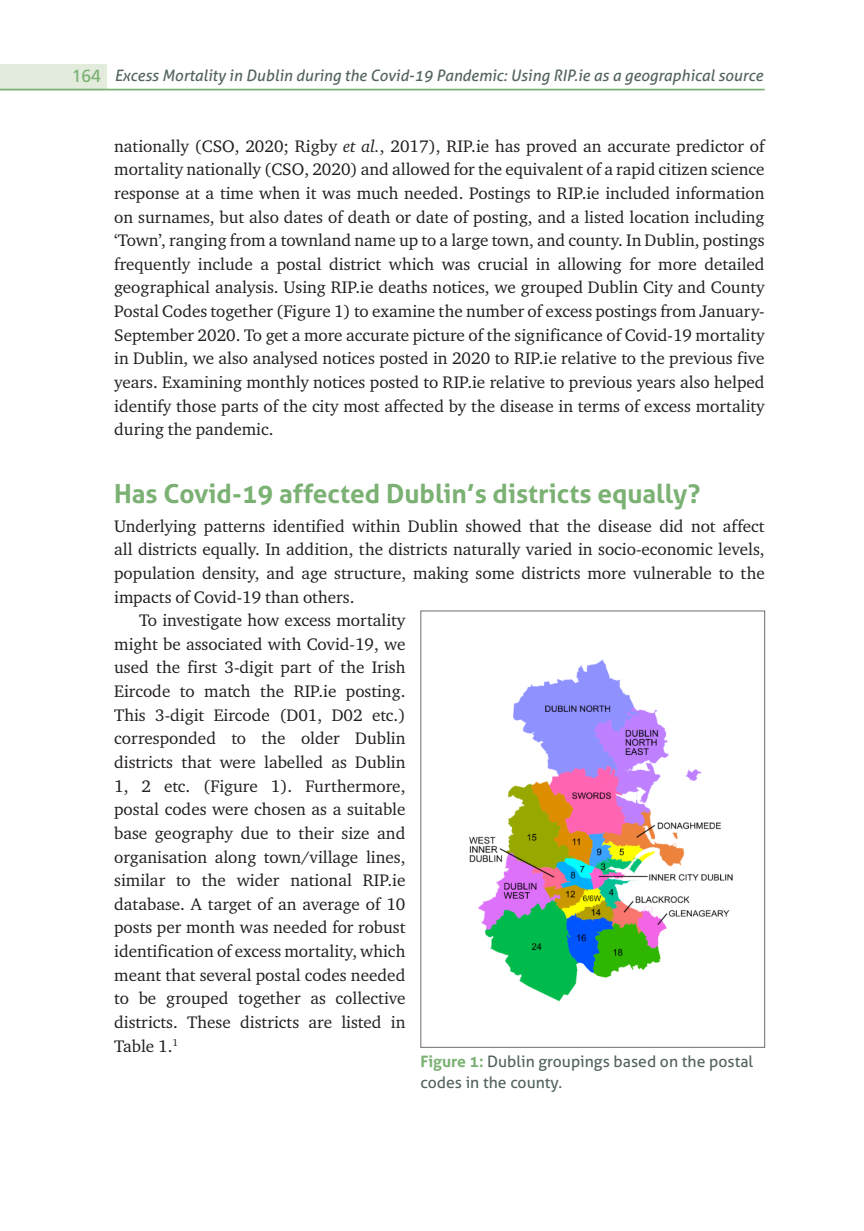
<style>
.page{position:relative;width:864px;height:1231px;background:#fff}
.page>*{position:absolute;margin:0;border:0;box-sizing:border-box;transform-origin:0 0}
.Heading_2{font:700 26.25px "Aller";color:#7bb173}
.t1{font:17.15px/23.6px "Charter ITC Std";color:#231f20;text-align:justify}
.t2{font:italic 15.75px "Aller";color:#53645b}
.FIGURE_REF{font:15.75px/21px "Aller";color:#53645b}
.s1{font-family:"Frutiger";font-style:normal;font-size:17.5px;color:#7bb173}
.s2{font-style:italic}
.s3{font-weight:700;color:#7bb173}
</style>
<div class="page">
<div style="left:0;top:64px;width:107px;height:26px;background:#e2ebdc"></div>
<hr style="left:0;top:89px;width:764px;height:1px;background:#7bb173">
<img style="left:469px;top:659px;width:264px;height:343px">
<p class="t2" style="left:72px;top:66px;width:692px"><span class="s1">164</span> Excess Mortality in Dublin during the Covid-19 Pandemic: Using RIP.ie as a geographical source</p>
<p class="t1" style="left:114px;top:134px;width:651px">nationally (CSO, 2020; Rigby <span class="s2">et al.</span>, 2017), RIP.ie has proved an accurate predictor of mortality nationally (CSO, 2020) and allowed for the equivalent of a rapid citizen science response at a time when it was much needed. Postings to RIP.ie included information on surnames, but also dates of death or date of posting, and a listed location including ‘Town’, ranging from a townland name up to a large town, and county. In Dublin, postings frequently include a postal district which was crucial in allowing for more detailed geographical analysis. Using RIP.ie deaths notices, we grouped Dublin City and County Postal Codes together (Figure 1) to examine the number of excess postings from January-September 2020. To get a more accurate picture of the significance of Covid-19 mortality in Dublin, we also analysed notices posted in 2020 to RIP.ie relative to the previous five years. Examining monthly notices posted to RIP.ie relative to previous years also helped identify those parts of the city most affected by the disease in terms of excess mortality during the pandemic.</p>
<p class="Heading_2" style="left:114px;top:477px;width:587px">Has Covid-19 affected Dublin’s districts equally?</p>
<p class="t1" style="left:114px;top:513px;width:651px">Underlying patterns identified within Dublin showed that the disease did not affect all districts equally. In addition, the districts naturally varied in socio-economic levels, population density, and age structure, making some districts more vulnerable to the impacts of Covid-19 than others.</p>
<p class="t1" style="left:114px;top:608px;width:293px;text-indent:25px">To investigate how excess mortality might be associated with Covid-19, we used the first 3-digit part of the Irish Eircode to match the RIP.ie posting.<br>This 3-digit Eircode (D01, D02 etc.) corresponded to the older Dublin districts that were labelled as Dublin 1, 2 etc. (Figure 1). Furthermore, postal codes were chosen as a suitable base geography due to their size and organisation along town/village lines, similar to the wider national RIP.ie database. A target of an average of 10 posts per month was needed for robust identification of excess mortality, which meant that several postal codes needed to be grouped together as collective districts. These districts are listed in Table 1.<sup>1</sup></p>
<p class="FIGURE_REF" style="left:420px;top:1050px;width:334px"><span class="s3">Figure 1:</span> Dublin groupings based on the postal codes in the county.</p>
</div>
